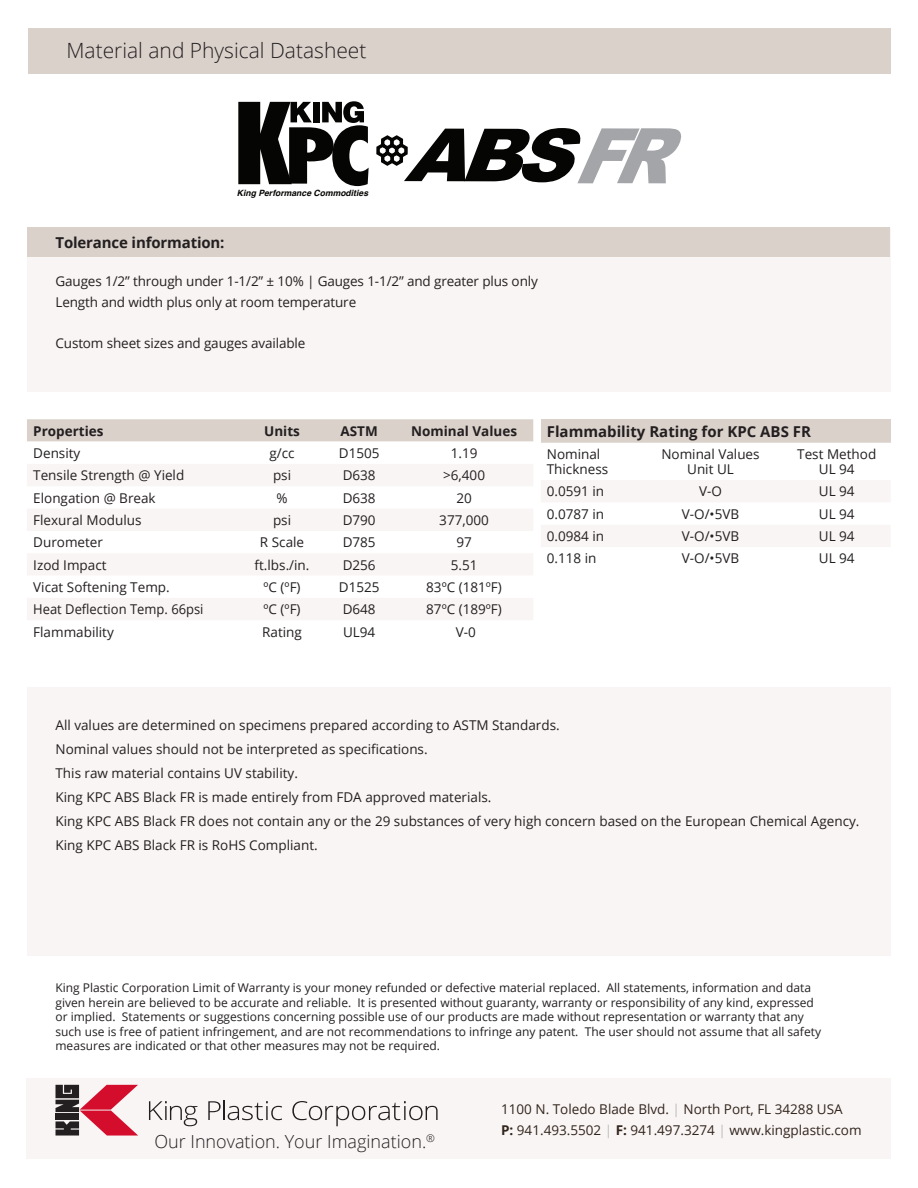
<style>
.page{position:relative;width:918px;height:1188px;background:#fff}
.page>*{position:absolute;margin:0;border:0;box-sizing:border-box;transform-origin:0 0}
.t1{font:300 21px "Open Sans";color:#231f20}
.t2{font:300 18px "Open Sans";color:#231f20}
.t3{font:700 15px "Open Sans";color:#231f20}
.t4{font:13.5px/15px "Open Sans";color:#231f20}
.t5{font:13.5px "Open Sans";color:#31251c}
.t6{font:700 13.5px "Open Sans";color:#231f20}
.t7{font:13.5px "Open Sans";color:#231f20;scale:.96 1}
.t8{font:12px/14.4px "Open Sans";color:#231f20}
.t9{font:italic 700 8.7px "Helvetica";color:#050604}
.s1{color:#bdbbbb}
.s2{font-weight:700}
</style>
<div class="page">
<div style="left:27px;top:228px;width:863px;height:164px;background:#faf5f5"></div>
<div style="left:28px;top:28px;width:863px;height:45px;background:#dad1cb"></div>
<div style="left:27px;top:1078px;width:864px;height:82px;background:#faf5f5"></div>
<div style="left:28px;top:687px;width:863px;height:268px;background:#faf5f5"></div>
<div style="left:27px;top:227px;width:863px;height:30px;background:#dad1cb"></div>
<svg style="left:238px;top:101px;width:131px;height:85px"></svg>
<svg style="left:376px;top:128px;width:305px;height:55px"></svg>
<svg style="left:27px;top:419px;width:506px;height:23px;background:#dbd2cc"></svg>
<div style="left:541px;top:419px;width:350px;height:24px;background:#dad1cb"></div>
<svg style="left:56px;top:1085px;width:82px;height:51px"></svg>
<svg style="left:149px;top:1101px;width:48px;height:25px"></svg>
<svg style="left:208px;top:1100px;width:74px;height:20px"></svg>
<svg style="left:292px;top:1101px;width:146px;height:25px"></svg>
<p class="t1" style="left:66px;top:36px;width:302px">Material and Physical Datasheet</p>
<p class="t9" style="left:237px;top:186px;width:133px">King Performance Commodities</p>
<p class="t3" style="left:56px;top:232px;width:171px">Tolerance information:</p>
<p class="t4" style="left:56px;top:270px;width:484px;line-height:21px">Gauges 1/2” through under 1-1/2” ± 10% | Gauges 1-1/2” and greater plus only<br>Length and width plus only at room temperature</p>
<p class="t4" style="left:56px;top:335px;width:252px">Custom sheet sizes and gauges available</p>
<p class="t6" style="left:33px;top:421px;width:72px">Properties</p>
<p class="t6" style="left:264px;top:421px;width:37px">Units</p>
<p class="t6" style="left:341px;top:421px;width:39px">ASTM</p>
<p class="t6" style="left:411px;top:421px;width:107px">Nominal Values</p>
<p class="t4" style="left:33px;top:445px;width:49px">Density</p>
<p class="t4" style="left:269px;top:445px;width:27px">g/cc</p>
<p class="t4" style="left:339px;top:445px;width:42px">D1505</p>
<p class="t4" style="left:451px;top:445px;width:28px">1.19</p>
<p class="t4" style="left:33px;top:468px;width:153px">Tensile Strength @ Yield</p>
<p class="t4" style="left:273px;top:468px;width:20px">psi</p>
<p class="t4" style="left:343px;top:468px;width:35px">D638</p>
<p class="t4" style="left:443px;top:468px;width:43px">&gt;6,400</p>
<p class="t4" style="left:33px;top:490px;width:124px">Elongation @ Break</p>
<p class="t4" style="left:277px;top:490px;width:13px">%</p>
<p class="t4" style="left:343px;top:490px;width:35px">D638</p>
<p class="t4" style="left:456px;top:490px;width:17px">20</p>
<p class="t4" style="left:33px;top:512px;width:110px">Flexural Modulus</p>
<p class="t4" style="left:273px;top:512px;width:20px">psi</p>
<p class="t4" style="left:343px;top:512px;width:35px">D790</p>
<p class="t4" style="left:439px;top:512px;width:51px">377,000</p>
<p class="t4" style="left:33px;top:535px;width:71px">Durometer</p>
<p class="t4" style="left:260px;top:535px;width:46px">R Scale</p>
<p class="t4" style="left:343px;top:535px;width:35px">D785</p>
<p class="t4" style="left:456px;top:535px;width:17px">97</p>
<p class="t4" style="left:33px;top:557px;width:75px">Izod Impact</p>
<p class="t4" style="left:255px;top:557px;width:56px">ft.lbs./in.</p>
<p class="t4" style="left:343px;top:557px;width:35px">D256</p>
<p class="t4" style="left:451px;top:557px;width:28px">5.51</p>
<p class="t4" style="left:33px;top:579px;width:138px">Vicat Softening Temp.</p>
<p class="t4" style="left:264px;top:579px;width:39px">ºC (ºF)</p>
<p class="t4" style="left:339px;top:579px;width:42px">D1525</p>
<p class="t4" style="left:426px;top:579px;width:77px">83ºC (181ºF)</p>
<p class="t7" style="left:33px;top:600px;width:179px">Heat Deflection Temp. 66psi</p>
<p class="t4" style="left:264px;top:601px;width:39px">ºC (ºF)</p>
<p class="t4" style="left:343px;top:601px;width:35px">D648</p>
<p class="t4" style="left:426px;top:601px;width:77px">87ºC (189ºF)</p>
<p class="t4" style="left:33px;top:624px;width:82px">Flammability</p>
<p class="t4" style="left:262px;top:624px;width:41px">Rating</p>
<p class="t4" style="left:343px;top:624px;width:34px">UL94</p>
<p class="t4" style="left:456px;top:624px;width:22px">V-0</p>
<p class="t3" style="left:547px;top:421px;width:266px">Flammability Rating for KPC ABS FR</p>
<p class="t4" style="left:547px;top:446px;width:63px">Nominal<br>Thickness</p>
<p class="t4" style="left:661px;top:446px;width:100px;text-align:center">Nominal Values<br>Unit UL</p>
<p class="t4" style="left:797px;top:446px;width:81px">Test Method</p>
<p class="t4" style="left:819px;top:461px;width:37px">UL 94</p>
<p class="t4" style="left:547px;top:484px;width:59px">0.0591 in</p>
<p class="t4" style="left:699px;top:484px;width:24px">V-O</p>
<p class="t4" style="left:819px;top:484px;width:37px">UL 94</p>
<p class="t4" style="left:547px;top:506px;width:59px">0.0787 in</p>
<p class="t4" style="left:682px;top:506px;width:59px">V-O/•5VB</p>
<p class="t4" style="left:819px;top:506px;width:37px">UL 94</p>
<p class="t4" style="left:547px;top:528px;width:59px">0.0984 in</p>
<p class="t4" style="left:682px;top:528px;width:59px">V-O/•5VB</p>
<p class="t4" style="left:819px;top:528px;width:37px">UL 94</p>
<p class="t4" style="left:547px;top:551px;width:51px">0.118 in</p>
<p class="t4" style="left:682px;top:551px;width:59px">V-O/•5VB</p>
<p class="t4" style="left:819px;top:551px;width:37px">UL 94</p>
<p class="t4" style="left:56px;top:717px;width:506px">All values are determined on specimens prepared according to ASTM Standards.</p>
<p class="t4" style="left:56px;top:741px;width:374px">Nominal values should not be interpreted as specifications.</p>
<p class="t4" style="left:56px;top:765px;width:244px">This raw material contains UV stability.</p>
<p class="t4" style="left:56px;top:789px;width:437px">King KPC ABS Black FR is made entirely from FDA approved materials.</p>
<p class="t4" style="left:56px;top:813px;width:806px">King KPC ABS Black FR does not contain any or the 29 substances of very high concern based on the European Chemical Agency.</p>
<p class="t4" style="left:56px;top:837px;width:264px">King KPC ABS Black FR is RoHS Compliant.</p>
<p class="t8" style="left:56px;top:981px;width:767px">King Plastic Corporation Limit of Warranty is your money refunded or defective material replaced. All statements, information and data given herein are believed to be accurate and reliable. It is presented without guaranty, warranty or responsibility of any kind, expressed or implied. Statements or suggestions concerning possible use of our products are made without representation or warranty that any such use is free of patient infringement, and are not recommendations to infringe any patent. The user should not assume that all safety measures are indicated or that other measures may not be required.</p>
<p class="t2" style="left:154px;top:1129px;width:282px">Our Innovation. Your Imagination.<sup>®</sup></p>
<p class="t5" style="left:501px;top:1100px;width:343px">1100 N. Toledo Blade Blvd. <span class="s1">|</span> North Port, FL 34288 USA</p>
<p class="t5" style="left:501px;top:1121px;width:362px"><span class="s2">P:</span> 941.493.5502 <span class="s1">|</span> <span class="s2">F:</span> 941.497.3274 <span class="s1">|</span> www.kingplastic.com</p>
</div>
